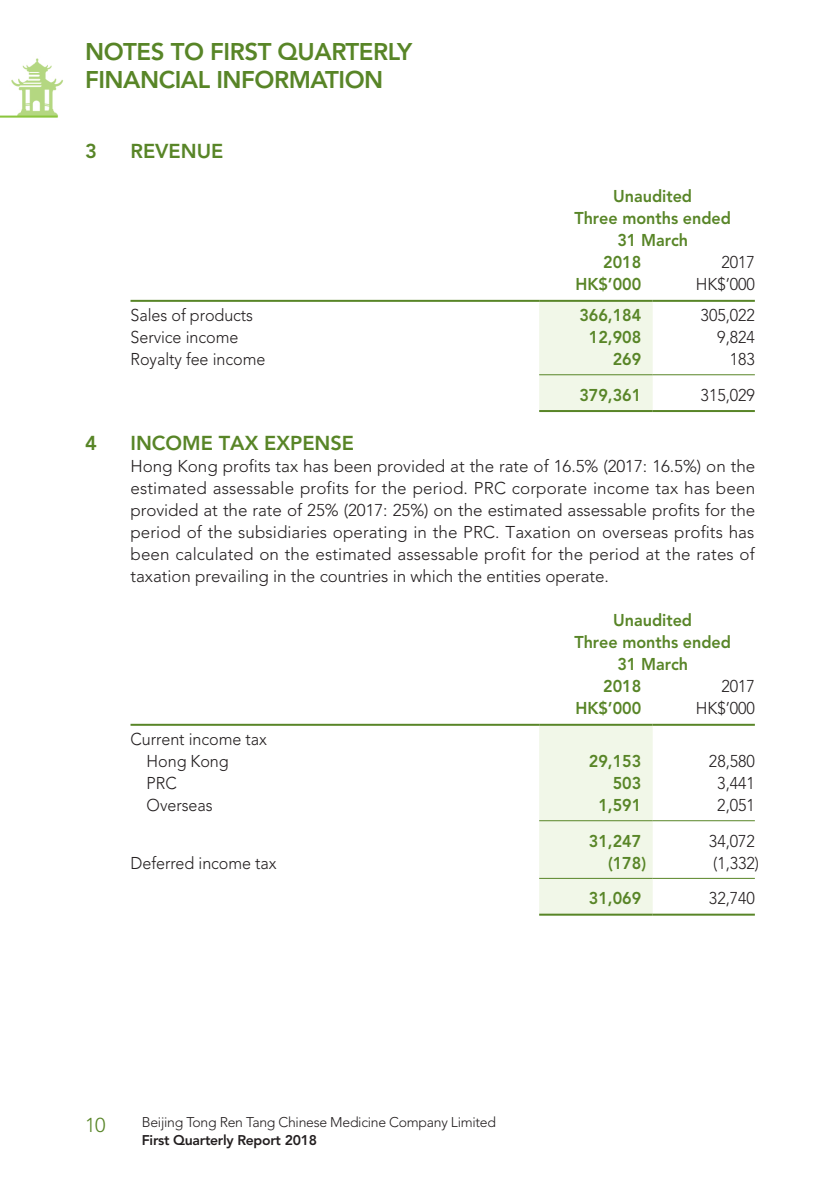
<style>
.page{position:relative;width:840px;height:1191px;background:#fff}
.page>*{position:absolute;margin:0;border:0;box-sizing:border-box;transform-origin:0 0}
.t1{font:800 24px "Avenir LT Std";letter-spacing:-.02em;color:#588527}
._01_H1{font:800 20px "Avenir LT Std";color:#588527}
.t2{font:300 20px "Avenir LT Std";color:#588527}
._00_txt{font:300 17px/22px "Avenir LT Std";letter-spacing:-.005em;color:#231f20;text-align:justify}
._50_Table_txt{font:300 17px "Avenir LT Std";letter-spacing:-.005em;color:#231f20;scale:.95 1}
._50_Table_txt-2{font:800 17px "Avenir LT Std";color:#588527;scale:.95 1}
.t3{font:300 14px "Avenir LT Std";letter-spacing:-.02em;color:#231f20}
.t4{font:800 14px "Avenir LT Std";letter-spacing:-.02em;color:#231f20}
</style>
<div class="page">
<div style="left:539px;top:302px;width:113px;height:108px;background:#f1f7e8"></div>
<hr style="left:130px;top:300px;width:409px;height:2px;background:#588527">
<hr style="left:539px;top:300px;width:113px;height:2px;background:#588527">
<hr style="left:652px;top:300px;width:102px;height:2px;background:#588527">
<hr style="left:539px;top:374px;width:113px;height:1px;background:#588527">
<hr style="left:652px;top:374px;width:102px;height:1px;background:#588527">
<hr style="left:539px;top:410px;width:113px;height:2px;background:#588527">
<hr style="left:652px;top:410px;width:102px;height:2px;background:#588527">
<div style="left:539px;top:726px;width:113px;height:187px;background:#f1f7e8"></div>
<hr style="left:130px;top:724px;width:409px;height:2px;background:#588527">
<hr style="left:539px;top:724px;width:113px;height:2px;background:#588527">
<hr style="left:652px;top:724px;width:102px;height:2px;background:#588527">
<hr style="left:539px;top:820px;width:113px;height:1px;background:#588527">
<hr style="left:652px;top:820px;width:102px;height:1px;background:#588527">
<hr style="left:539px;top:878px;width:113px;height:1px;background:#588527">
<hr style="left:652px;top:878px;width:102px;height:1px;background:#588527">
<hr style="left:539px;top:913px;width:113px;height:2px;background:#588527">
<hr style="left:652px;top:913px;width:102px;height:2px;background:#588527">
<p class="t1" style="left:85px;top:37px;width:328px">NOTES TO FIRST QUARTERLY</p>
<p class="t1" style="left:85px;top:65px;width:299px">FINANCIAL INFORMATION</p>
<p class="_01_H1" style="left:85px;top:140px;width:13px">3</p>
<p class="_01_H1" style="left:130px;top:140px;width:94px">REVENUE</p>
<p class="_50_Table_txt-2" style="left:613px;top:186px;width:84px">Unaudited</p>
<p class="_50_Table_txt-2" style="left:574px;top:208px;width:166px">Three months ended</p>
<p class="_50_Table_txt-2" style="left:617px;top:230px;width:76px">31 March</p>
<p class="_50_Table_txt-2" style="left:602px;top:252px;width:42px">2018</p>
<p class="_50_Table_txt" style="left:721px;top:252px;width:37px">2017</p>
<p class="_50_Table_txt-2" style="left:575px;top:274px;width:71px">HK$’000</p>
<p class="_50_Table_txt" style="left:695px;top:274px;width:64px">HK$’000</p>
<p class="_50_Table_txt" style="left:130px;top:305px;width:130px">Sales of products</p>
<p class="_50_Table_txt-2" style="left:579px;top:305px;width:67px">366,184</p>
<p class="_50_Table_txt" style="left:700px;top:305px;width:59px">305,022</p>
<p class="_50_Table_txt" style="left:130px;top:327px;width:115px">Service income</p>
<p class="_50_Table_txt-2" style="left:588px;top:327px;width:57px">12,908</p>
<p class="_50_Table_txt" style="left:716px;top:327px;width:41px">9,824</p>
<p class="_50_Table_txt" style="left:130px;top:349px;width:143px">Royalty fee income</p>
<p class="_50_Table_txt-2" style="left:612px;top:349px;width:32px">269</p>
<p class="_50_Table_txt" style="left:729px;top:349px;width:28px">183</p>
<p class="_50_Table_txt-2" style="left:579px;top:385px;width:67px">379,361</p>
<p class="_50_Table_txt" style="left:700px;top:385px;width:59px">315,029</p>
<p class="_01_H1" style="left:85px;top:431px;width:13px">4</p>
<p class="_01_H1" style="left:130px;top:431px;width:225px">INCOME TAX EXPENSE</p>
<p class="_00_txt" style="left:130px;top:455px;width:626px">Hong Kong profits tax has been provided at the rate of 16.5% (2017: 16.5%) on the estimated assessable profits for the period. PRC corporate income tax has been provided at the rate of 25% (2017: 25%) on the estimated assessable profits for the period of the subsidiaries operating in the PRC. Taxation on overseas profits has been calculated on the estimated assessable profit for the period at the rates of taxation prevailing in the countries in which the entities operate.</p>
<p class="_50_Table_txt-2" style="left:613px;top:610px;width:84px">Unaudited</p>
<p class="_50_Table_txt-2" style="left:574px;top:632px;width:166px">Three months ended</p>
<p class="_50_Table_txt-2" style="left:617px;top:654px;width:76px">31 March</p>
<p class="_50_Table_txt-2" style="left:602px;top:676px;width:42px">2018</p>
<p class="_50_Table_txt" style="left:721px;top:676px;width:37px">2017</p>
<p class="_50_Table_txt-2" style="left:575px;top:698px;width:71px">HK$’000</p>
<p class="_50_Table_txt" style="left:695px;top:698px;width:64px">HK$’000</p>
<p class="_50_Table_txt" style="left:130px;top:729px;width:145px">Current income tax</p>
<p class="_50_Table_txt" style="left:146px;top:751px;width:88px">Hong Kong</p>
<p class="_50_Table_txt-2" style="left:588px;top:751px;width:57px">29,153</p>
<p class="_50_Table_txt" style="left:708px;top:751px;width:50px">28,580</p>
<p class="_50_Table_txt" style="left:146px;top:773px;width:33px">PRC</p>
<p class="_50_Table_txt-2" style="left:612px;top:773px;width:32px">503</p>
<p class="_50_Table_txt" style="left:716px;top:773px;width:41px">3,441</p>
<p class="_50_Table_txt" style="left:146px;top:795px;width:71px">Overseas</p>
<p class="_50_Table_txt-2" style="left:598px;top:795px;width:47px">1,591</p>
<p class="_50_Table_txt" style="left:716px;top:795px;width:41px">2,051</p>
<p class="_50_Table_txt-2" style="left:588px;top:830px;width:57px">31,247</p>
<p class="_50_Table_txt" style="left:708px;top:830px;width:50px">34,072</p>
<p class="_50_Table_txt" style="left:130px;top:852px;width:155px">Deferred income tax</p>
<p class="_50_Table_txt-2" style="left:607px;top:852px;width:42px">(178)</p>
<p class="_50_Table_txt" style="left:712px;top:852px;width:50px">(1,332)</p>
<p class="_50_Table_txt-2" style="left:588px;top:888px;width:57px">31,069</p>
<p class="_50_Table_txt" style="left:708px;top:888px;width:50px">32,740</p>
<p class="t2" style="left:85px;top:1113px;width:22px">10</p>
<p class="t3" style="left:142px;top:1114px;width:355px">Beijing Tong Ren Tang Chinese Medicine Company Limited</p>
<p class="t4" style="left:142px;top:1132px;width:176px">First Quarterly Report 2018</p>
</div>
